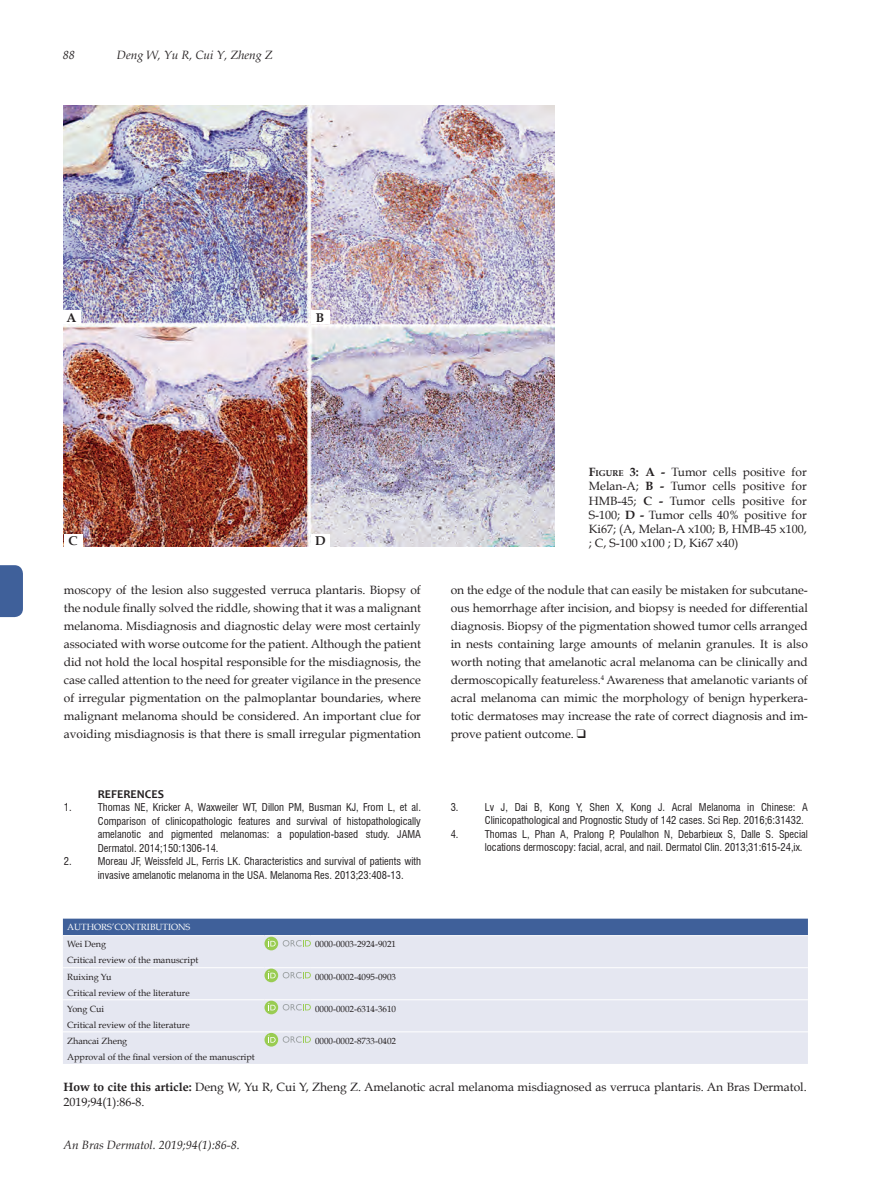
<style>
.page{position:relative;width:893px;height:1191px;background:#fff}
.page>*{position:absolute;margin:0;border:0;box-sizing:border-box;transform-origin:0 0}
.miolo{font:700 12.6px "Book Antiqua";color:#231f20}
.ABD-ING_-_2016{font:12px/18px "Book Antiqua";color:#231f20;text-align:justify}
.Normal__Web{font:12px/14.2px "Book Antiqua";color:#231f20;text-align:justify}
.miolo-2{font:12px/15px "Book Antiqua";color:#231f20}
.t1{font:italic 12px "Book Antiqua";color:#231f20}
.miolo-3{font:700 12px "Candara";color:#231f20}
.t2{font:condensed 10.5px/13.5px "Swiss 721 BT";color:#231f20}
.ABD-ING_-_2016-2{font:9px "Book Antiqua";color:#231f20}
.ABD-ING_-_2016-3{font:9px "Book Antiqua";color:#fff}
.s1{font-weight:700}
.s2{font-weight:700;font-size:8.4px}
</style>
<div class="page">
<svg style="left:0;top:565px;width:23px;height:52px"></svg>
<div style="left:63px;top:946px;width:745px;height:118px;background:#e5e7f1"></div>
<hr style="left:63px;top:967px;width:201px;height:1px;background:#fff">
<hr style="left:264px;top:967px;width:47px;height:1px;background:#fff">
<hr style="left:311px;top:967px;width:497px;height:1px;background:#fff">
<hr style="left:63px;top:1031px;width:201px;height:1px;background:#fff">
<hr style="left:264px;top:1031px;width:47px;height:1px;background:#fff">
<hr style="left:311px;top:1031px;width:497px;height:1px;background:#fff">
<hr style="left:63px;top:999px;width:201px;height:1px;background:#fff">
<hr style="left:264px;top:999px;width:47px;height:1px;background:#fff">
<hr style="left:311px;top:999px;width:497px;height:1px;background:#fff">
<svg style="left:264px;top:936px;width:14px;height:14px"></svg>
<svg style="left:63px;top:918px;width:745px;height:28px;background:#8498bd"></svg>
<svg style="left:264px;top:968px;width:14px;height:14px"></svg>
<svg style="left:283px;top:972px;width:28px;height:6px"></svg>
<svg style="left:268px;top:971px;width:8px;height:7px"></svg>
<svg style="left:264px;top:1000px;width:14px;height:14px"></svg>
<svg style="left:283px;top:1004px;width:28px;height:6px"></svg>
<svg style="left:268px;top:1003px;width:8px;height:7px"></svg>
<svg style="left:264px;top:1033px;width:14px;height:13px"></svg>
<svg style="left:283px;top:1036px;width:28px;height:6px"></svg>
<svg style="left:268px;top:1035px;width:8px;height:7px"></svg>
<img style="left:64px;top:106px;width:491px;height:440px">
<div style="left:62px;top:310px;width:19px;height:14px;background:#fff"></div>
<div style="left:311px;top:310px;width:18px;height:14px;background:#fff"></div>
<div style="left:64px;top:534px;width:18px;height:13px;background:#fff"></div>
<div style="left:311px;top:534px;width:19px;height:13px;background:#fff"></div>
<p class="t1" style="left:63px;top:47px;width:13px">88</p>
<p class="t1" style="left:117px;top:47px;width:158px">Deng W, Yu R, Cui Y, Zheng Z</p>
<p class="miolo" style="left:67px;top:310px;width:11px">A</p>
<p class="miolo" style="left:316px;top:310px;width:10px">B</p>
<p class="miolo" style="left:69px;top:533px;width:11px">C</p>
<p class="miolo" style="left:315px;top:533px;width:12px">D</p>
<p class="ABD-ING_-_2016" style="left:64px;top:581px;width:359px">moscopy of the lesion also suggested verruca plantaris. Biopsy of the nodule finally solved the riddle, showing that it was a malignant melanoma. Misdiagnosis and diagnostic delay were most certainly associated with worse outcome for the patient. Although the patient did not hold the local hospital responsible for the misdiagnosis, the case called attention to the need for greater vigilance in the presence of irregular pigmentation on the palmoplantar boundaries, where malignant melanoma should be considered. An important clue for avoiding misdiagnosis is that there is small irregular pigmentation</p>
<p class="miolo-3" style="left:98px;top:786px;width:68px">REFERENCES</p>
<p class="t2" style="left:64px;top:800px;width:9px">1.</p>
<p class="t2" style="left:98px;top:800px;width:325px;text-align:justify">Thomas NE, Kricker A, Waxweiler WT, Dillon PM, Busman KJ, From L, et al.<br>Comparison of clinicopathologic features and survival of histopathologically amelanotic and pigmented melanomas: a population-based study. JAMA Dermatol. 2014;150:1306-14.</p>
<p class="t2" style="left:64px;top:854px;width:9px">2.</p>
<p class="t2" style="left:98px;top:854px;width:325px">Moreau JF, Weissfeld JL, Ferris LK. Characteristics and survival of patients with invasive amelanotic melanoma in the USA. Melanoma Res. 2013;23:408-13.</p>
<p class="ABD-ING_-_2016-3" style="left:67px;top:921px;width:125px">AUTHORS’CONTRIBUTIONS</p>
<p class="ABD-ING_-_2016-2" style="left:67px;top:938px;width:40px">Wei Deng</p>
<p class="ABD-ING_-_2016-2" style="left:315px;top:938px;width:82px">0000-0003-2924-9021</p>
<p class="ABD-ING_-_2016-2" style="left:67px;top:954px;width:133px">Critical review of the manuscript</p>
<p class="ABD-ING_-_2016-2" style="left:67px;top:970px;width:46px">Ruixing Yu</p>
<p class="ABD-ING_-_2016-2" style="left:315px;top:970px;width:82px">0000-0002-4095-0903</p>
<p class="ABD-ING_-_2016-2" style="left:67px;top:987px;width:124px">Critical review of the literature</p>
<p class="ABD-ING_-_2016-2" style="left:67px;top:1003px;width:39px">Yong Cui</p>
<p class="ABD-ING_-_2016-2" style="left:315px;top:1003px;width:82px">0000-0002-6314-3610</p>
<p class="ABD-ING_-_2016-2" style="left:67px;top:1019px;width:124px">Critical review of the literature</p>
<p class="ABD-ING_-_2016-2" style="left:67px;top:1035px;width:62px">Zhancai Zheng</p>
<p class="ABD-ING_-_2016-2" style="left:315px;top:1035px;width:82px">0000-0002-8733-0402</p>
<p class="ABD-ING_-_2016-2" style="left:67px;top:1051px;width:189px">Approval of the final version of the manuscript</p>
<p class="Normal__Web" style="left:589px;top:465px;width:219px"><span class="s1">F</span><span class="s2">IGURE</span> <span class="s1">3:</span> <span class="s1">A -</span> Tumor cells positive for Melan-A; <span class="s1">B -</span> Tumor cells positive for HMB-45; <span class="s1">C -</span> Tumor cells positive for S-100; <span class="s1">D -</span> Tumor cells 40% positive for Ki67; (A, Melan-A x100; B, HMB-45 x100, ; C, S-100 x100 ; D, Ki67 x40)</p>
<p class="ABD-ING_-_2016" style="left:451px;top:581px;width:359px">on the edge of the nodule that can easily be mistaken for subcutane&shy;ous hemorrhage after incision, and biopsy is needed for differential diagnosis. Biopsy of the pigmentation showed tumor cells arranged in nests containing large amounts of melanin granules. It is also worth noting that amelanotic acral melanoma can be clinically and dermoscopically featureless.<sup>4</sup> Awareness that amelanotic variants of acral melanoma can mimic the morphology of benign hyperkera&shy;totic dermatoses may increase the rate of correct diagnosis and im&shy;prove patient outcome. ❑</p>
<p class="t2" style="left:451px;top:800px;width:9px">3.</p>
<p class="t2" style="left:485px;top:800px;width:325px">Lv J, Dai B, Kong Y, Shen X, Kong J. Acral Melanoma in Chinese: A<br>Clinicopathological and Prognostic Study of 142 cases. Sci Rep. 2016;6:31432.</p>
<p class="t2" style="left:451px;top:827px;width:9px">4.</p>
<p class="t2" style="left:485px;top:827px;width:325px">Thomas L, Phan A, Pralong P, Poulalhon N, Debarbieux S, Dalle S. Special locations dermoscopy: facial, acral, and nail. Dermatol Clin. 2013;31:615-24,ix.</p>
<p class="miolo-2" style="left:63px;top:1079px;width:745px"><span class="s1">How to cite this article:</span> Deng W, Yu R, Cui Y, Zheng Z. Amelanotic acral melanoma misdiagnosed as verruca plantaris. An Bras Dermatol.<br>2019;94(1):86-8.</p>
<p class="t1" style="left:64px;top:1137px;width:178px">An Bras Dermatol. 2019;94(1):86-8.</p>
</div>
